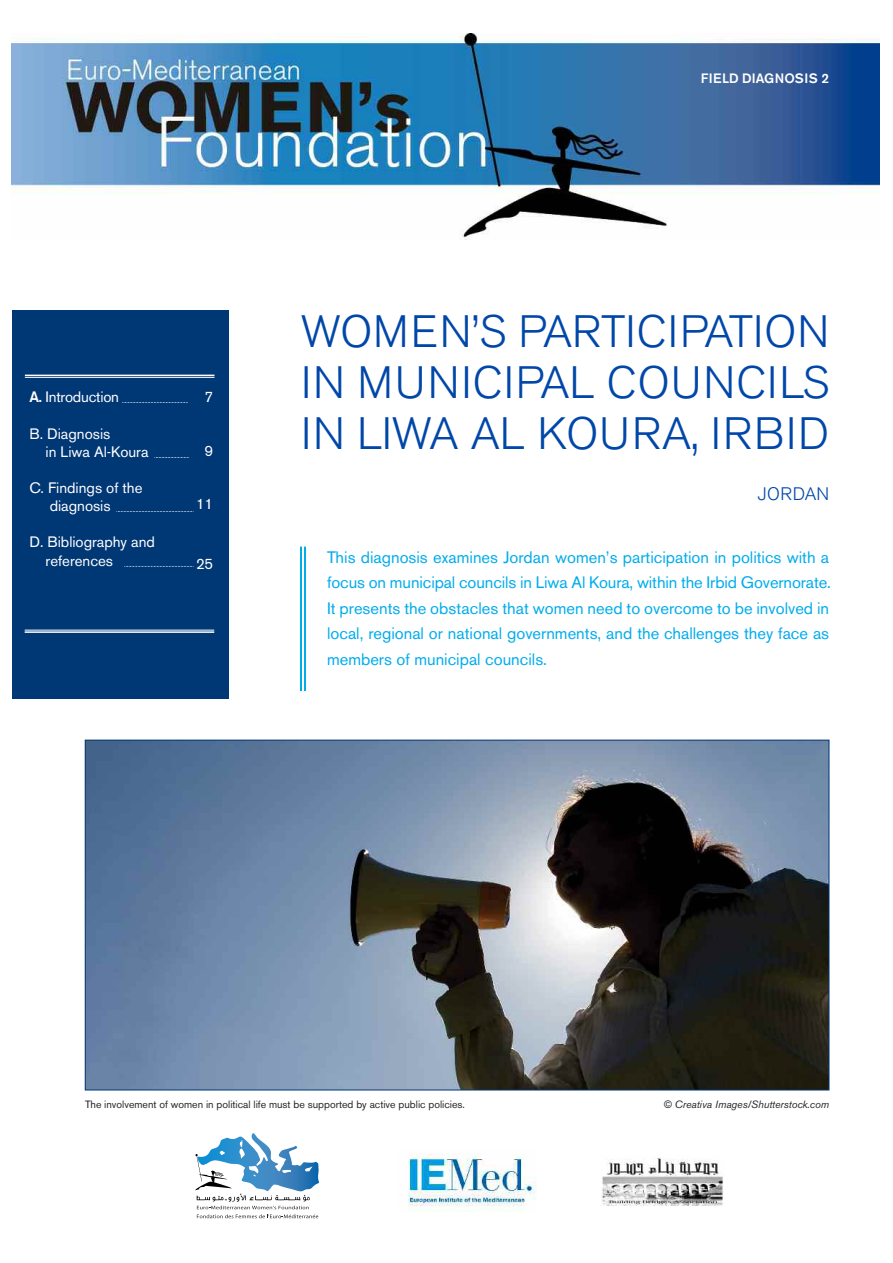
<style>
.page{position:relative;width:893px;height:1263px;background:#fff}
.page>*{position:absolute;margin:0;border:0;box-sizing:border-box;transform-origin:0 0}
.t1{font:300 45px/51px "Akzidenz Grotesk BE";letter-spacing:.02em;color:#0047a9;text-align:justify}
.t2{font:300 18px "Akzidenz Grotesk BE";letter-spacing:.02em;color:#0047a9}
.t3{font:16.5px/25.5px "Akzidenz Grotesk BE";color:#00acec;text-align:justify}
.t4{font:15px/18px "Akzidenz Grotesk BE";color:#fff}
.t5{font:500 13.5px "Akzidenz Grotesk BE";letter-spacing:.01em;color:#fff}
.t6{font:10.5px "Akzidenz Grotesk BE";color:#272526}
.t7{font:italic 10.5px "Akzidenz Grotesk BE";color:#272526}
.s1{font-weight:500}
.s2{font-family:"Arial";font-style:normal}
</style>
<div class="page">
<hr style="left:304px;top:547px;width:2px;height:144px;background:#00acec">
<hr style="left:300px;top:547px;width:2px;height:144px;background:#00acec">
<img style="left:11px;top:33px;width:868px;height:207px">
<div style="left:12px;top:311px;width:216px;height:388px;background:#003775"></div>
<hr style="left:25px;top:375px;width:189px;height:1px;background:#fff">
<hr style="left:25px;top:377px;width:189px;height:1px;background:#fff">
<hr style="left:25px;top:630px;width:189px;height:1px;background:#fff">
<hr style="left:25px;top:631px;width:189px;height:2px;background:#fff">
<svg style="left:122px;top:402px;width:66px;height:1px"></svg>
<svg style="left:154px;top:457px;width:35px;height:1px"></svg>
<svg style="left:116px;top:511px;width:78px;height:1px"></svg>
<svg style="left:124px;top:566px;width:70px;height:1px"></svg>
<svg style="left:195px;top:1133px;width:124px;height:85px"></svg>
<img style="left:408px;top:1153px;width:128px;height:58px">
<img style="left:87px;top:742px;width:740px;height:346px">
<img style="left:602px;top:1158px;width:121px;height:47px">
<p class="t5" style="left:701px;top:74px;width:130px">FIELD DIAGNOSIS 2</p>
<p class="t4" style="left:29px;top:389px;width:91px"><span class="s1">A.</span> Introduction</p>
<p class="t4" style="left:46px;top:427px;width:104px;text-indent:-16px">B. Diagnosis<br>in Liwa Al-Koura</p>
<p class="t4" style="left:50px;top:481px;width:94px;text-indent:-20px">C. Findings of the diagnosis</p>
<p class="t4" style="left:46px;top:534px;width:111px;line-height:19px;text-indent:-16px">D. Bibliography and references</p>
<p class="t4" style="left:205px;top:389px;width:10px">7</p>
<p class="t4" style="left:205px;top:443px;width:10px">9</p>
<p class="t4" style="left:196px;top:496px;width:19px">11</p>
<p class="t4" style="left:196px;top:556px;width:19px">25</p>
<h1 class="t1" style="left:301px;top:309px;width:530px">WOMEN’S PARTICIPATION IN MUNICIPAL COUNCILS IN LIWA AL KOURA, IRBID</h1>
<p class="t2" style="left:758px;top:486px;width:73px">JORDAN</p>
<p class="t3" style="left:327px;top:546px;width:506px">This diagnosis examines Jordan women’s participation in politics with a focus on municipal councils in Liwa Al Koura, within the Irbid Governorate.<br>It presents the obstacles that women need to overcome to be involved in local, regional or national governments, and the challenges they face as members of municipal councils.</p>
<p class="t6" style="left:85px;top:1100px;width:381px">The involvement of women in political life must be supported by active public policies.</p>
<p class="t7" style="left:664px;top:1101px;width:167px"><span class="s2">©</span> Creativa Images/Shutterstock.com</p>
</div>
